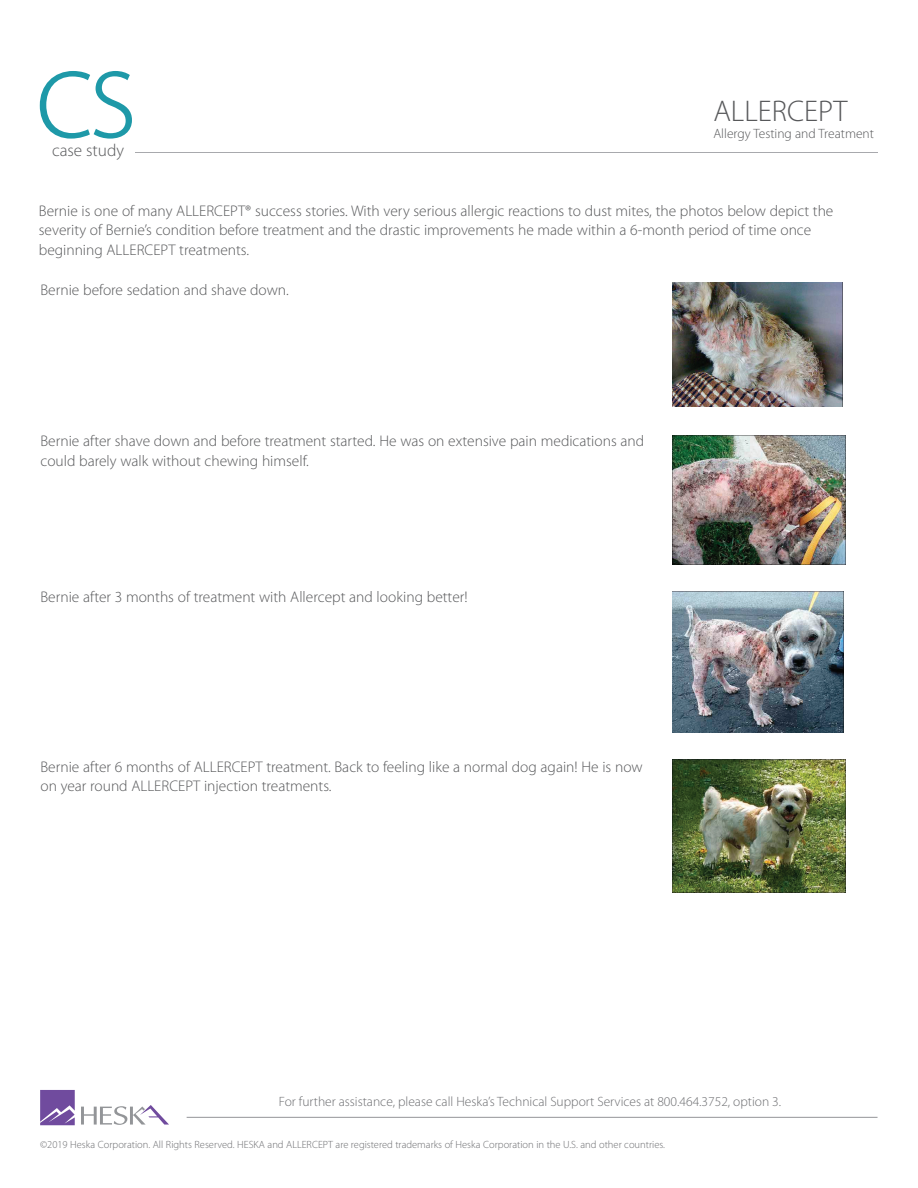
<style>
.page{position:relative;width:918px;height:1188px;background:#fff}
.page>*{position:absolute;margin:0;border:0;box-sizing:border-box;transform-origin:0 0}
.t1{font:300 135px "Myriad Pro";color:#1e99a8}
.t2{font:300 30px "Myriad Pro";color:#57585a}
.t3{font:300 17.25px "Myriad Pro";color:#57585a}
.t4{font:300 15.45px/19.5px "Myriad Pro";color:#57585a}
.t5{font:300 13.5px "Myriad Pro";color:#6c6d70}
.t6{font:300 13.5px "Myriad Pro";color:#57585a}
.t7{font:300 10.5px "Myriad Pro";color:#6c6d70}
</style>
<div class="page">
<hr style="left:136px;top:152px;width:742px;height:1px;background:#a8a9ad">
<hr style="left:187px;top:1117px;width:691px;height:1px;background:#939598">
<svg style="left:40px;top:1090px;width:129px;height:35px"></svg>
<img style="left:673px;top:283px;width:170px;height:124px">
<img style="left:673px;top:435px;width:172px;height:129px">
<img style="left:673px;top:592px;width:170px;height:140px">
<img style="left:673px;top:760px;width:172px;height:133px">
<h1 class="t1" style="left:34px;top:18px;width:105px">cs</h1>
<p class="t3" style="left:52px;top:141px;width:74px">case study</p>
<h2 class="t2" style="left:713px;top:95px;width:135px">ALLERCEPT</h2>
<p class="t6" style="left:713px;top:126px;width:162px">Allergy Testing and Treatment</p>
<p class="t4" style="left:39px;top:201px;width:796px">Bernie is one of many ALLERCEPT® success stories. With very serious allergic reactions to dust mites, the photos below depict the severity of Bernie’s condition before treatment and the drastic improvements he made within a 6-month period of time once beginning ALLERCEPT treatments.</p>
<p class="t4" style="left:40px;top:280px;width:250px">Bernie before sedation and shave down.</p>
<p class="t4" style="left:40px;top:431px;width:605px">Bernie after shave down and before treatment started. He was on extensive pain medications and could barely walk without chewing himself.</p>
<p class="t4" style="left:40px;top:587px;width:429px">Bernie after 3 months of treatment with Allercept and looking better!</p>
<p class="t4" style="left:40px;top:757px;width:604px">Bernie after 6 months of ALLERCEPT treatment. Back to feeling like a normal dog again! He is now on year round ALLERCEPT injection treatments.</p>
<p class="t5" style="left:279px;top:1094px;width:504px">For further assistance, please call Heska’s Technical Support Services at 800.464.3752, option 3.</p>
<p class="t7" style="left:40px;top:1139px;width:626px">©2019 Heska Corporation. All Rights Reserved. HESKA and ALLERCEPT are registered trademarks of Heska Corporation in the U.S. and other countries.</p>
</div>
